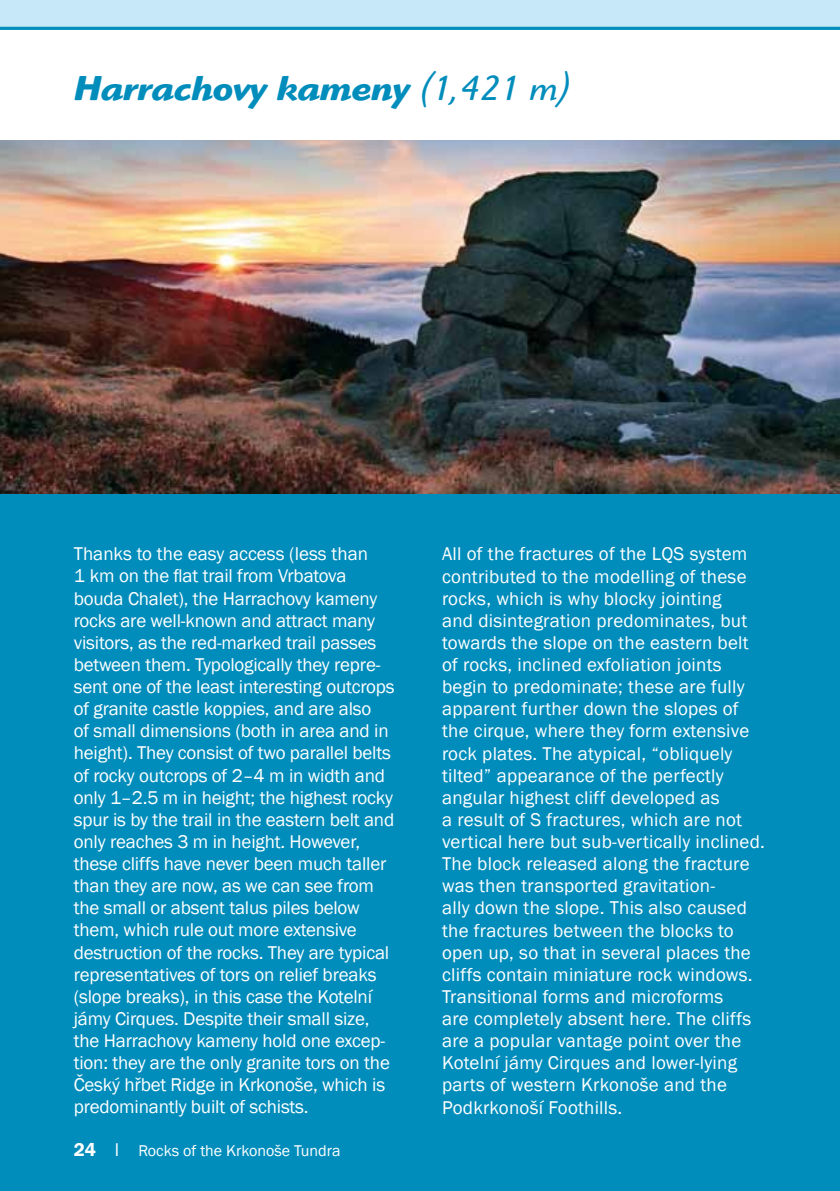
<style>
.page{position:relative;width:840px;height:1191px;background:#fff}
.page>*{position:absolute;margin:0;border:0;box-sizing:border-box;transform-origin:0 0}
.t1{font:italic 700 36px "Highlander LTCE";color:#008dbc}
.t2{font:19px/22.2px "Franklin Gothic";letter-spacing:-.005em;color:#fff}
.t3{font:19px/22.2px "Franklin Gothic";letter-spacing:.015em;color:#fff}
.t4{font:16px "Franklin Gothic";color:#fff}
.s1{font-family:"Highlander CE";font-weight:400}
.s2{font-weight:600;font-size:19px}
.s3{font-size:19px}
</style>
<div class="page">
<div style="left:0;top:472px;width:839px;height:719px;background:#008dbc"></div>
<img style="left:0;top:140px;width:839px;height:354px">
<div style="left:0;top:0;width:839px;height:28px;background:#c7e8f8"></div>
<hr style="left:0;top:27px;width:839px;height:3px;background:#008dbc">
<h1 class="t1" style="left:74px;top:67px;width:499px">Harrachovy kameny <span class="s1">(1,421 m)</span></h1>
<p class="t2" style="left:74px;top:543px;width:322px">Thanks to the easy access (less than<br>1 km on the flat trail from Vrbatova bouda Chalet), the Harrachovy kameny rocks are well-known and attract many visitors, as the red-marked trail passes between them. Typologically they repre&shy;sent one of the least interesting outcrops of granite castle koppies, and are also<br>of small dimensions (both in area and in height). They consist of two parallel belts of rocky outcrops of 2–4 m in width and only 1–2.5 m in height; the highest rocky spur is by the trail in the eastern belt and only reaches 3 m in height. However, these cliffs have never been much taller than they are now, as we can see from the small or absent talus piles below them, which rule out more extensive destruction of the rocks. They are typical representatives of tors on relief breaks (slope breaks), in this case the Kotelní jámy Cirques. Despite their small size, the Harrachovy kameny hold one excep&shy;tion: they are the only granite tors on the Český hřbet Ridge in Krkonoše, which is predominantly built of schists.</p>
<p class="t3" style="left:442px;top:543px;width:324px">All of the fractures of the LQS system contributed to the modelling of these rocks, which is why blocky jointing<br>and disintegration predominates, but towards the slope on the eastern belt of rocks, inclined exfoliation joints begin to predominate; these are fully apparent further down the slopes of the cirque, where they form extensive rock plates. The atypical, “obliquely tilted” appearance of the perfectly angular highest cliff developed as<br>a result of S fractures, which are not vertical here but sub-vertically inclined.<br>The block released along the fracture was then transported gravitation-<br>ally down the slope. This also caused the fractures between the blocks to open up, so that in several places the cliffs contain miniature rock windows.<br>Transitional forms and microforms<br>are completely absent here. The cliffs are a popular vantage point over the Kotelní jámy Cirques and lower-lying parts of western Krkonoše and the Podkrkonoší Foothills.</p>
<p class="t4" style="left:74px;top:1141px;width:268px"><span class="s2">24</span> <span class="s3">l</span> Rocks of the Krkonoše Tundra</p>
</div>
